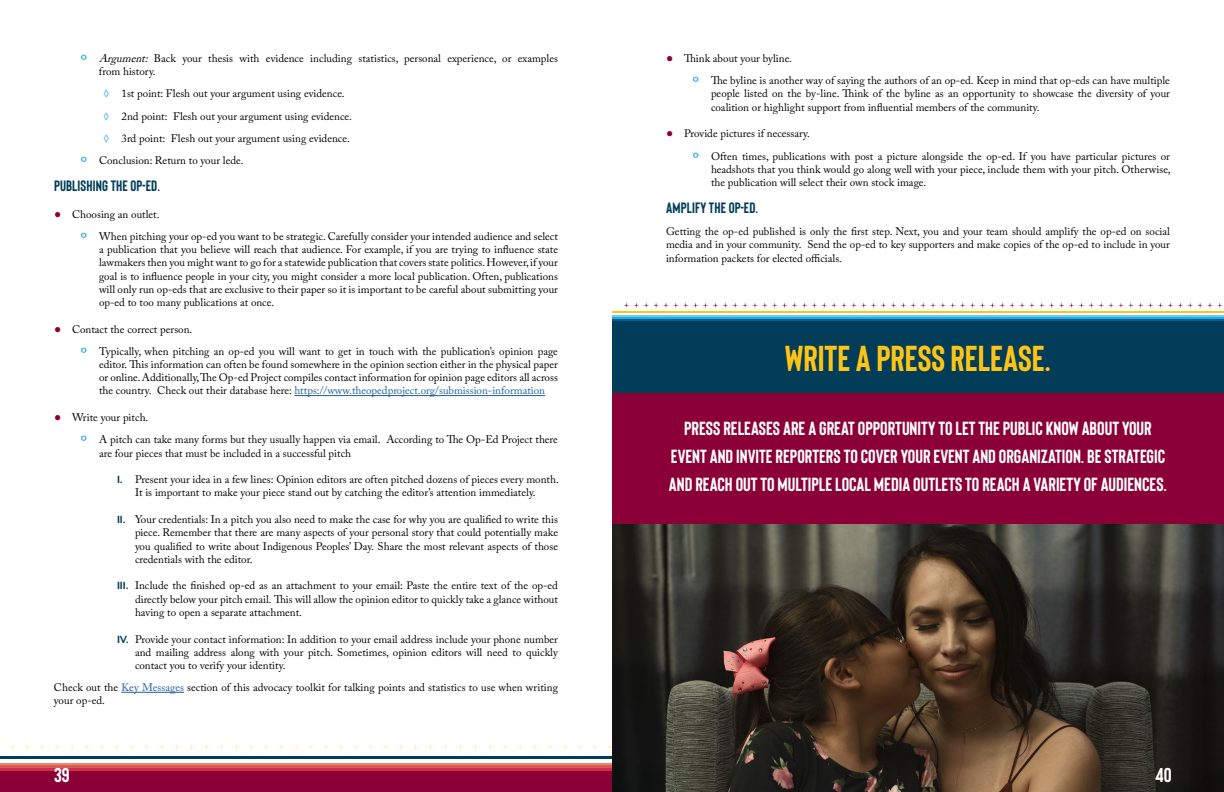
<style>
.page{position:relative;width:1224px;height:792px;background:#fff}
.page>*{position:absolute;margin:0;border:0;box-sizing:border-box;transform-origin:0 0}
.t1{font:700 36px "Bison";color:#ffc415}
.t2{font:700 20px "Bison";color:#fff}
.t3{font:700 19px/28px "Bison";color:#fff;text-align:center}
.t4{font:700 15px "Bison";letter-spacing:.01em;color:#013d59}
.t5{font:11px/13.2px "Adobe Caslon Pro";color:#000}
.s1{font-family:"Mr Eaves XL San OT";font-weight:700;font-size:12px;color:#28aae1}
.s2{font-style:italic}
.s3{font-family:"Helvetica";font-weight:700;font-size:12px;color:#8b0037}
.s4{color:#215e9e}
.s5{font-family:"Mr Eaves XL San OT";font-weight:700;font-size:12px;color:#013d59}
</style>
<div class="page">
<div style="left:0;top:771px;width:1224px;height:21px;background:#8b0037"></div>
<svg style="left:0;top:767px;width:612px;height:4px;background:#cf3a49"></svg>
<hr style="left:0;top:765px;width:1224px;height:2px;background:#d55b55">
<hr style="left:0;top:763px;width:1224px;height:2px;background:#f5846f">
<hr style="left:0;top:756px;width:1224px;height:2px;background:#013d59">
<svg style="left:9px;top:743px;width:7px;height:8px"></svg>
<svg style="left:24px;top:743px;width:7px;height:8px"></svg>
<svg style="left:39px;top:743px;width:7px;height:8px"></svg>
<svg style="left:53px;top:743px;width:83px;height:8px"></svg>
<svg style="left:143px;top:743px;width:7px;height:8px"></svg>
<svg style="left:158px;top:743px;width:7px;height:8px"></svg>
<svg style="left:173px;top:743px;width:7px;height:8px"></svg>
<svg style="left:188px;top:743px;width:7px;height:8px"></svg>
<svg style="left:203px;top:743px;width:7px;height:8px"></svg>
<svg style="left:218px;top:743px;width:7px;height:8px"></svg>
<svg style="left:233px;top:743px;width:7px;height:8px"></svg>
<svg style="left:248px;top:743px;width:7px;height:8px"></svg>
<svg style="left:263px;top:743px;width:7px;height:8px"></svg>
<svg style="left:278px;top:743px;width:7px;height:8px"></svg>
<svg style="left:292px;top:743px;width:83px;height:8px"></svg>
<svg style="left:382px;top:743px;width:7px;height:8px"></svg>
<svg style="left:397px;top:743px;width:7px;height:8px"></svg>
<svg style="left:412px;top:743px;width:7px;height:8px"></svg>
<svg style="left:427px;top:743px;width:7px;height:8px"></svg>
<svg style="left:442px;top:743px;width:7px;height:8px"></svg>
<svg style="left:457px;top:743px;width:7px;height:8px"></svg>
<svg style="left:472px;top:743px;width:7px;height:8px"></svg>
<svg style="left:487px;top:743px;width:7px;height:8px"></svg>
<svg style="left:502px;top:743px;width:7px;height:8px"></svg>
<svg style="left:517px;top:743px;width:7px;height:8px"></svg>
<svg style="left:531px;top:743px;width:81px;height:8px"></svg>
<img style="left:612px;top:524px;width:612px;height:268px">
<div style="left:612px;top:377px;width:612px;height:147px;background:#8b0037"></div>
<div style="left:612px;top:328px;width:612px;height:65px;background:#013d59"></div>
<hr style="left:294px;top:395px;width:251px;height:1px;background:#215e9e">
<hr style="left:121px;top:692px;width:63px;height:1px;background:#215e9e">
<div style="left:612px;top:321px;width:612px;height:20px;background:#013d59"></div>
<hr style="left:612px;top:319px;width:612px;height:2px;background:#005f94">
<hr style="left:612px;top:317px;width:612px;height:2px;background:#28aae1">
<hr style="left:612px;top:316px;width:612px;height:1px;background:#65cdee">
<hr style="left:612px;top:312px;width:612px;height:1px;background:#ffc415">
<svg style="left:623px;top:302px;width:600px;height:6px"></svg>
<p class="t5" style="left:99px;top:52px;width:461px;text-indent:-18px"><span class="s1">º</span> <span class="s2">Argument:</span> Back your thesis with evidence including statistics, personal experience, or examples from history.</p>
<p class="t5" style="left:103px;top:87px;width:243px"><span class="s1">◊</span> 1st point: Flesh out your argument using evidence.</p>
<p class="t5" style="left:103px;top:109px;width:250px"><span class="s1">◊</span> 2nd point: Flesh out your argument using evidence.</p>
<p class="t5" style="left:103px;top:131px;width:248px"><span class="s1">◊</span> 3rd point: Flesh out your argument using evidence.</p>
<p class="t5" style="left:81px;top:154px;width:164px"><span class="s1">º</span> Conclusion: Return to your lede.</p>
<h3 class="t4" style="left:54px;top:176px;width:108px">PUBLISHING THE OP-ED.</h3>
<p class="t5" style="left:81px;top:203px;width:478px;line-height:22.2px;text-indent:-27px"><span class="s3">●</span> Choosing an outlet.<br><span class="s1">º</span> When pitching your op-ed you want to be strategic. Carefully consider your intended audience and select</p>
<p class="t5" style="left:99px;top:243px;width:461px;text-align:justify">a publication that you believe will reach that audience. For example, if you are trying to influence state lawmakers then you might want to go for a statewide publication that covers state politics. However, if your goal is to influence people in your city, you might consider a more local publication. Often, publications will only run op-eds that are exclusive to their paper so it is important to be careful about submitting your op-ed to too many publications at once.</p>
<p class="t5" style="left:81px;top:318px;width:479px;line-height:22.2px;text-indent:-27px"><span class="s3">●</span> Contact the correct person.<br><span class="s1">º</span> Typically, when pitching an op-ed you will want to get in touch with the publication’s opinion page</p>
<p class="t5" style="left:99px;top:358px;width:461px;text-align:justify">editor. This information can often be found somewhere in the opinion section either in the physical paper or online. Additionally, The Op-ed Project compiles contact information for opinion page editors all across the country. Check out their database here: <span class="s4">https://www.theopedproject.org/submission-information</span></p>
<p class="t5" style="left:81px;top:406px;width:478px;line-height:22.2px;text-indent:-27px"><span class="s3">●</span> Write your pitch.<br><span class="s1">º</span> A pitch can take many forms but they usually happen via email. According to The Op-Ed Project there</p>
<p class="t5" style="left:99px;top:446px;width:254px">are four pieces that must be included in a successful pitch</p>
<p class="t5" style="left:117px;top:473px;width:443px;text-align:center"><span class="s5">i.</span> Present your idea in a few lines: Opinion editors are often pitched dozens of pieces every month.<br>It is important to make your piece stand out by catching the editor’s attention immediately.</p>
<p class="t5" style="left:135px;top:513px;width:425px;text-align:justify;text-indent:-18px"><span class="s5">ii.</span> Your credentials: In a pitch you also need to make the case for why you are qualified to write this piece. Remember that there are many aspects of your personal story that could potentially make you qualified to write about Indigenous Peoples’ Day. Share the most relevant aspects of those credentials with the editor.</p>
<p class="t5" style="left:135px;top:579px;width:425px;text-align:justify;text-indent:-18px"><span class="s5">iii.</span> Include the finished op-ed as an attachment to your email: Paste the entire text of the op-ed directly below your pitch email. This will allow the opinion editor to quickly take a glance without having to open a separate attachment.</p>
<p class="t5" style="left:135px;top:632px;width:425px;text-align:justify;text-indent:-18px"><span class="s5">iv.</span> Provide your contact information: In addition to your email address include your phone number and mailing address along with your pitch. Sometimes, opinion editors will need to quickly contact you to verify your identity.</p>
<p class="t5" style="left:54px;top:681px;width:506px">Check out the <span class="s4">Key Messages</span> section of this advocacy toolkit for talking points and statistics to use when writing your op-ed.</p>
<p class="t5" style="left:693px;top:47px;width:478px;line-height:22.2px;text-indent:-27px"><span class="s3">●</span> Think about your byline.<br><span class="s1">º</span> The byline is another way of saying the authors of an op-ed. Keep in mind that op-eds can have multiple</p>
<p class="t5" style="left:711px;top:87px;width:461px">people listed on the by-line. Think of the byline as an opportunity to showcase the diversity of your coalition or highlight support from influential members of the community.</p>
<p class="t5" style="left:693px;top:122px;width:479px;line-height:22.2px;text-indent:-27px"><span class="s3">●</span> Provide pictures if necessary.<br><span class="s1">º</span> Often times, publications with post a picture alongside the op-ed. If you have particular pictures or</p>
<p class="t5" style="left:711px;top:162px;width:461px">headshots that you think would go along well with your piece, include them with your pitch. Otherwise, the publication will select their own stock image.</p>
<h3 class="t4" style="left:666px;top:198px;width:94px">AMPLIFY THE OP-ED.</h3>
<p class="t5" style="left:666px;top:225px;width:506px;text-align:justify">Getting the op-ed published is only the first step. Next, you and your team should amplify the op-ed on social media and in your community. Send the op-ed to key supporters and make copies of the op-ed to include in your information packets for elected officials.</p>
<h1 class="t1" style="left:785px;top:335px;width:268px">WRITE A PRESS RELEASE.</h1>
<h3 class="t3" style="left:669px;top:414px;width:500px">PRESS RELEASES ARE A GREAT OPPORTUNITY TO LET THE PUBLIC KNOW ABOUT YOUR<br>EVENT AND INVITE REPORTERS TO COVER YOUR EVENT AND ORGANIZATION. BE STRATEGIC<br>AND REACH OUT TO MULTIPLE LOCAL MEDIA OUTLETS TO REACH A VARIETY OF AUDIENCES.</h3>
<h2 class="t2" style="left:54px;top:763px;width:17px">39</h2>
<h2 class="t2" style="left:1155px;top:763px;width:18px">40</h2>
</div>
